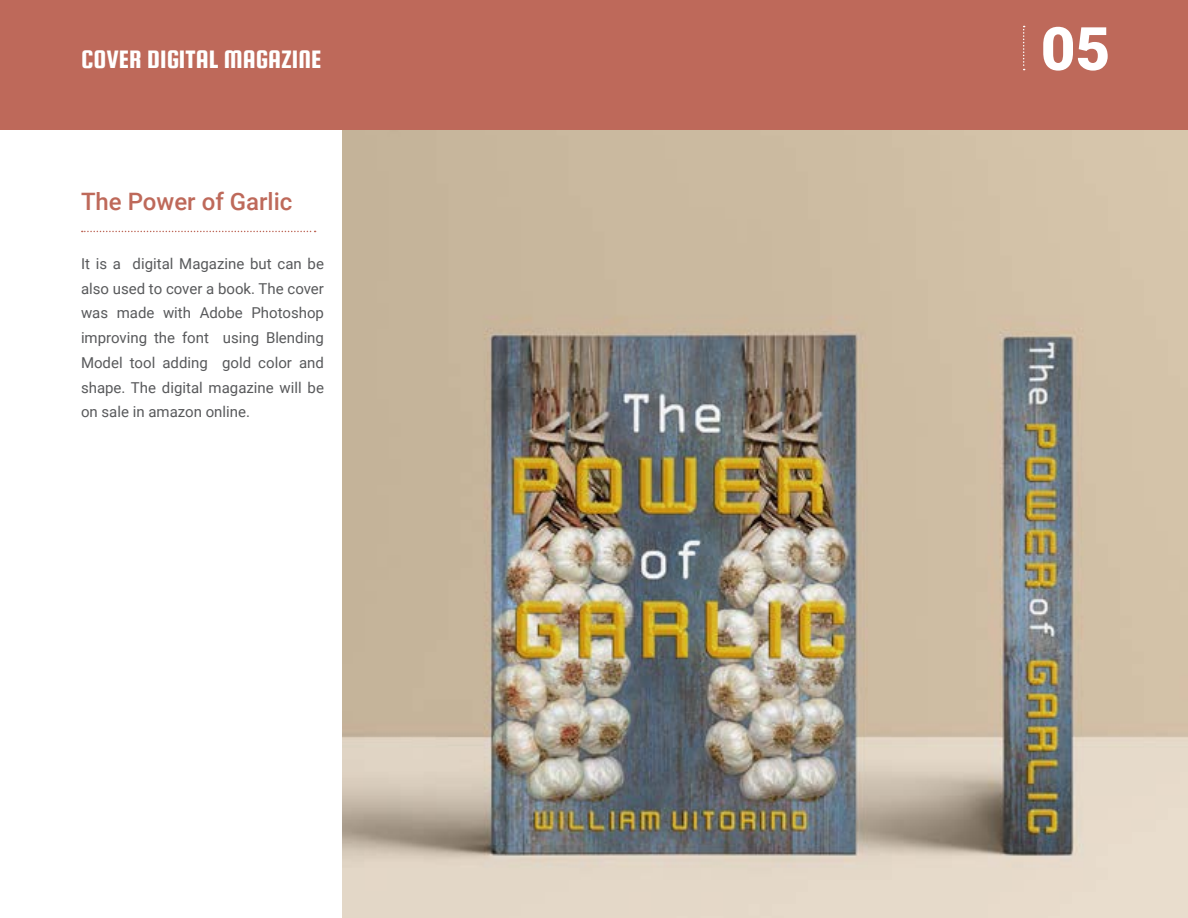
<style>
.page{position:relative;width:1188px;height:918px;background:#fff}
.page>*{position:absolute;margin:0;border:0;box-sizing:border-box;transform-origin:0 0}
.t1{font:900 60px "Roboto";color:#fff}
.t2{font:27px "Squada One";color:#fff}
.t3{font:500 24px "Roboto";color:#be695a}
.t4{font:15px/24.8px "Roboto";color:#58595b;text-align:justify}
</style>
<div class="page">
<img style="left:342px;top:129px;width:846px;height:789px">
<div style="left:0;top:0;width:1188px;height:129px;background:#be695a"></div>
<svg style="left:1023px;top:26px;width:2px;height:44px"></svg>
<svg style="left:82px;top:231px;width:234px;height:1px"></svg>
<h2 class="t2" style="left:81px;top:45px;width:242px">COVER DIGITAL MAGAZINE</h2>
<h3 class="t3" style="left:81px;top:185px;width:213px">The Power of Garlic</h3>
<p class="t4" style="left:81px;top:251px;width:245px">It is a digital Magazine but can be also used to cover a book. The cover was made with Adobe Photoshop improving the font using Blending Model tool adding gold color and shape. The digital magazine will be on sale in amazon online.</p>
<h1 class="t1" style="left:1041px;top:7px;width:71px">05</h1>
</div>
